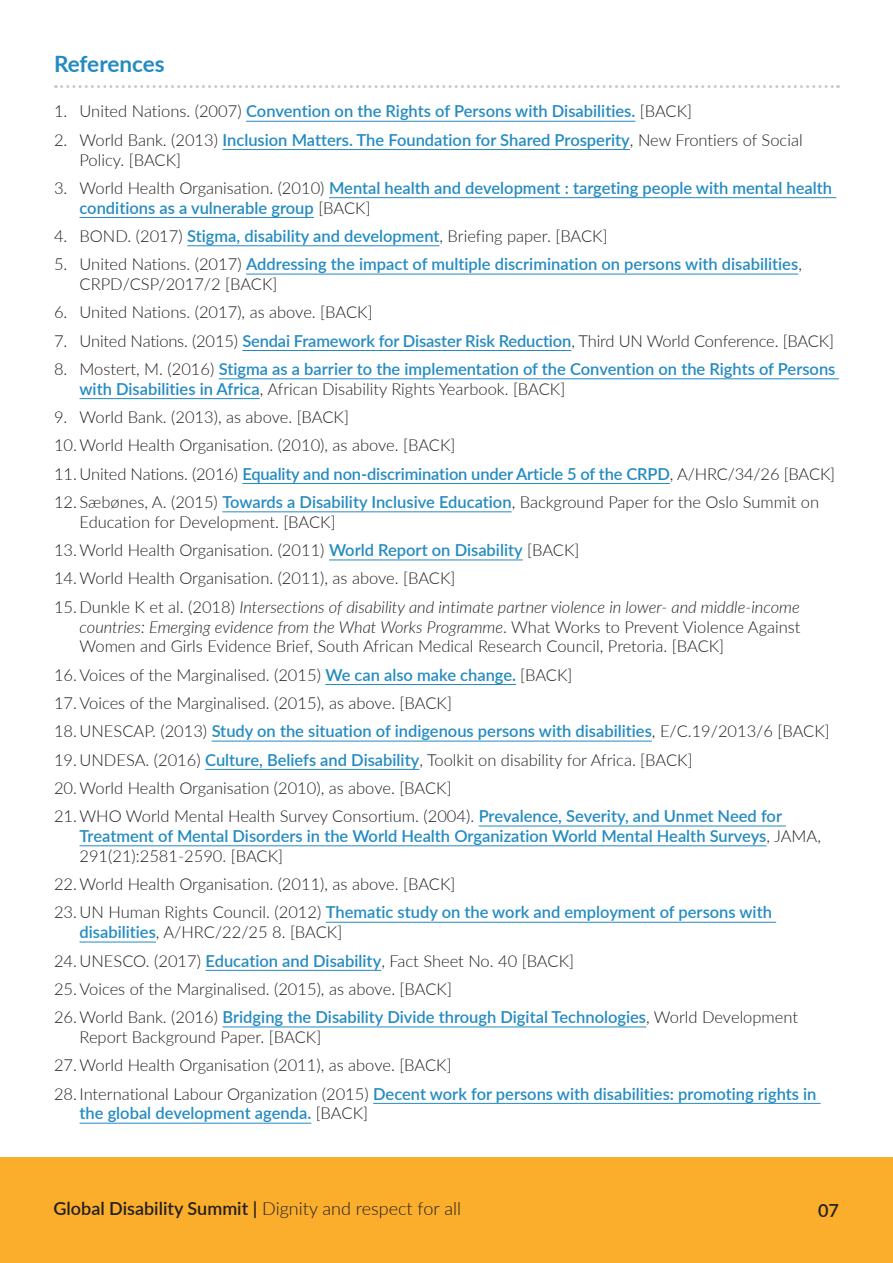
<style>
.page{position:relative;width:893px;height:1263px;background:#fff}
.page>*{position:absolute;margin:0;border:0;box-sizing:border-box;transform-origin:0 0}
.t1{font:700 22.5px "Lato";letter-spacing:-.01em;color:#238bc1}
.t2{font:600 18px "Lato";color:#231f20}
.t3{font:300 16.5px/19.8px "Lato";color:#231f20}
.t4{font:600 16.5px/19.8px "Lato";color:#238bc1}
.s1{font-weight:300;color:#231f20}
.s2{font-weight:600;color:#238bc1}
.s3{font-style:italic}
.s4{font-weight:300}
</style>
<div class="page">
<div style="left:0;top:1158px;width:893px;height:105px;background:#faae2b"></div>
<hr style="left:246px;top:121px;width:389px;height:1px;background:#238bc1">
<hr style="left:223px;top:149px;width:407px;height:1px;background:#238bc1">
<hr style="left:329px;top:197px;width:507px;height:1px;background:#238bc1">
<hr style="left:80px;top:217px;width:234px;height:1px;background:#238bc1">
<hr style="left:187px;top:245px;width:253px;height:1px;background:#238bc1">
<hr style="left:246px;top:274px;width:552px;height:1px;background:#238bc1">
<hr style="left:242px;top:350px;width:329px;height:1px;background:#238bc1">
<hr style="left:219px;top:378px;width:620px;height:1px;background:#238bc1">
<hr style="left:80px;top:398px;width:180px;height:1px;background:#238bc1">
<hr style="left:242px;top:483px;width:428px;height:1px;background:#238bc1">
<hr style="left:222px;top:511px;width:290px;height:1px;background:#238bc1">
<hr style="left:329px;top:559px;width:194px;height:1px;background:#238bc1">
<hr style="left:325px;top:684px;width:191px;height:1px;background:#238bc1">
<hr style="left:212px;top:741px;width:440px;height:1px;background:#238bc1">
<hr style="left:205px;top:769px;width:214px;height:1px;background:#238bc1">
<hr style="left:479px;top:826px;width:307px;height:1px;background:#238bc1">
<hr style="left:80px;top:845px;width:686px;height:1px;background:#238bc1">
<hr style="left:326px;top:922px;width:450px;height:1px;background:#238bc1">
<hr style="left:80px;top:942px;width:76px;height:1px;background:#238bc1">
<hr style="left:206px;top:970px;width:175px;height:1px;background:#238bc1">
<hr style="left:223px;top:1026px;width:423px;height:1px;background:#238bc1">
<hr style="left:373px;top:1103px;width:448px;height:1px;background:#238bc1">
<hr style="left:80px;top:1123px;width:231px;height:1px;background:#238bc1">
<svg style="left:56px;top:85px;width:782px;height:3px"></svg>
<h2 class="t1" style="left:54px;top:47px;width:112px">References</h2>
<p class="t4" style="left:54px;top:101px;width:640px"><span class="s1">1. United Nations. (2007)</span> Convention on the Rights of Persons with Disabilities. <span class="s1">[BACK]</span></p>
<p class="t3" style="left:80px;top:129px;width:725px;text-indent:-26px">2. World Bank. (2013) <span class="s2">Inclusion Matters. The Foundation for Shared Prosperity</span>, New Frontiers of Social<br>Policy. [BACK]</p>
<p class="t4" style="left:80px;top:177px;width:754px;text-indent:-26px"><span class="s1">3. World Health Organisation. (2010)</span> Mental health and development : targeting people with mental health conditions as a vulnerable group <span class="s1">[BACK]</span></p>
<p class="t3" style="left:54px;top:226px;width:555px">4. BOND. (2017) <span class="s2">Stigma, disability and development</span>, Briefing paper. [BACK]</p>
<p class="t4" style="left:80px;top:254px;width:724px;text-indent:-26px"><span class="s1">5. United Nations. (2017)</span> Addressing the impact of multiple discrimination on persons with disabilities<span class="s1">,<br>CRPD/CSP/2017/2 [BACK]</span></p>
<p class="t3" style="left:54px;top:302px;width:320px">6. United Nations. (2017), as above. [BACK]</p>
<p class="t3" style="left:54px;top:330px;width:782px">7. United Nations. (2015) <span class="s2">Sendai Framework for Disaster Risk Reduction</span>, Third UN World Conference. [BACK]</p>
<p class="t4" style="left:80px;top:358px;width:757px;text-indent:-26px"><span class="s1">8. Mostert, M. (2016)</span> Stigma as a barrier to the implementation of the Convention on the Rights of Persons with Disabilities in Africa<span class="s1">, African Disability Rights Yearbook. [BACK]</span></p>
<p class="t3" style="left:54px;top:407px;width:296px">9. World Bank. (2013), as above. [BACK]</p>
<p class="t3" style="left:54px;top:435px;width:403px">10.World Health Organisation. (2010), as above. [BACK]</p>
<p class="t4" style="left:54px;top:463px;width:783px"><span class="s1">11. United Nations. (2016)</span> Equality and non-discrimination under Article 5 of the CRPD<span class="s1">, A/HRC/34/26 [BACK]</span></p>
<p class="t3" style="left:80px;top:492px;width:741px;text-indent:-26px">12. Sæbønes, A. (2015) <span class="s2">Towards a Disability Inclusive Education</span>, Background Paper for the Oslo Summit on<br>Education for Development. [BACK]</p>
<p class="t3" style="left:54px;top:540px;width:527px">13.World Health Organisation. (2011) <span class="s2">World Report on Disability</span> [BACK]</p>
<p class="t3" style="left:54px;top:568px;width:403px">14.World Health Organisation. (2011), as above. [BACK]</p>
<p class="t3" style="left:80px;top:596px;width:722px;text-align:justify;text-indent:-26px">15. Dunkle K et al. (2018) <span class="s3">Intersections of disability and intimate partner violence in lower- and middle-income countries: Emerging evidence from the What Works Programme</span>. What Works to Prevent Violence Against Women and Girls Evidence Brief, South African Medical Research Council, Pretoria. [BACK]</p>
<p class="t3" style="left:54px;top:664px;width:520px">16.Voices of the Marginalised. (2015) <span class="s2">We can also make change.</span> [BACK]</p>
<p class="t3" style="left:54px;top:692px;width:399px">17.Voices of the Marginalised. (2015), as above. [BACK]</p>
<p class="t4" style="left:54px;top:721px;width:777px"><span class="s1">18. UNESCAP. (2013)</span> Study on the situation of indigenous persons with disabilities<span class="s1">, E/C.19/2013/6 [BACK]</span></p>
<p class="t3" style="left:54px;top:749px;width:640px">19. UNDESA. (2016) <span class="s2">Culture, Beliefs and Disability</span>, Toolkit on disability for Africa. [BACK]</p>
<p class="t3" style="left:54px;top:777px;width:399px">20.World Health Organisation (2010), as above. [BACK]</p>
<p class="t4" style="left:80px;top:805px;width:743px;text-indent:-26px"><span class="s1">21.WHO World Mental Health Survey Consortium. (2004).</span> Prevalence, Severity, and Unmet Need for<br>Treatment of Mental Disorders in the World Health Organization World Mental Health Surveys<span class="s1">, JAMA,<br>291(21):2581-2590. [BACK]</span></p>
<p class="t3" style="left:54px;top:874px;width:403px">22.World Health Organisation. (2011), as above. [BACK]</p>
<p class="t4" style="left:80px;top:902px;width:694px;text-indent:-26px"><span class="s1">23. UN Human Rights Council. (2012)</span> Thematic study on the work and employment of persons with disabilities<span class="s1">, A/HRC/22/25 8. [BACK]</span></p>
<p class="t3" style="left:54px;top:950px;width:521px">24. UNESCO. (2017) <span class="s2">Education and Disability</span>, Fact Sheet No. 40 [BACK]</p>
<p class="t3" style="left:54px;top:978px;width:399px">25.Voices of the Marginalised. (2015), as above. [BACK]</p>
<p class="t3" style="left:80px;top:1007px;width:720px;text-indent:-26px">26.World Bank. (2016) <span class="s2">Bridging the Disability Divide through Digital Technologies</span>, World Development<br>Report Background Paper. [BACK]</p>
<p class="t3" style="left:54px;top:1055px;width:399px">27.World Health Organisation (2011), as above. [BACK]</p>
<p class="t4" style="left:80px;top:1083px;width:738px;text-indent:-26px"><span class="s1">28. International Labour Organization (2015)</span> Decent work for persons with disabilities: promoting rights in the global development agenda. <span class="s1">[BACK]</span></p>
<p class="t2" style="left:54px;top:1195px;width:409px">Global Disability Summit | <span class="s4">Dignity and respect for all</span></p>
<p class="t2" style="left:818px;top:1197px;width:22px">07</p>
</div>
